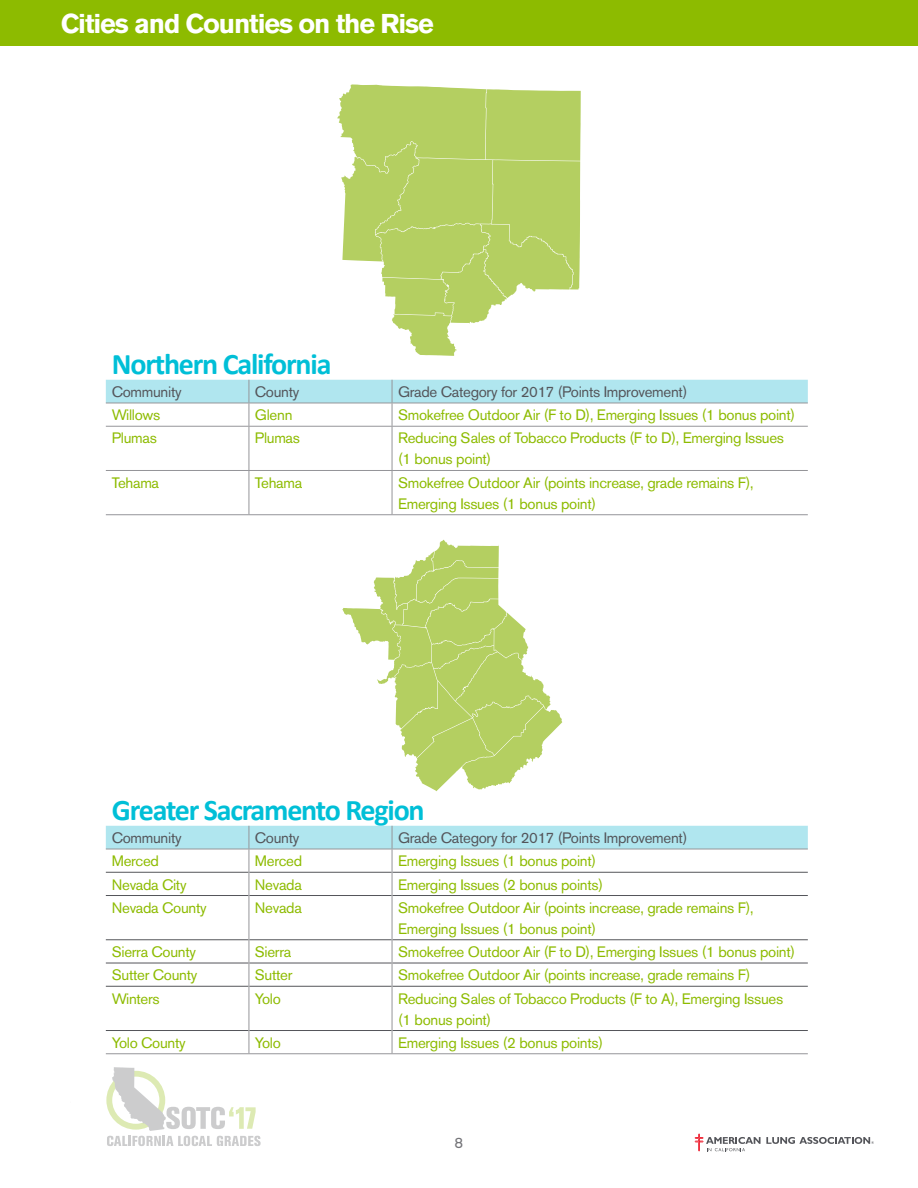
<style>
.page{position:relative;width:918px;height:1188px;background:#fff}
.page>*{position:absolute;margin:0;border:0;box-sizing:border-box;transform-origin:0 0}
.text{font:700 30px "Calibri";letter-spacing:-.04em;color:#00bfd7}
.Titles{font:700 27px "Akzidenz Grotesk BE";letter-spacing:-.04em;color:#fff}
.text-2{font:15px/21px "Akzidenz Grotesk BE";letter-spacing:-.02em;color:#8dbb00}
.text-3{font:15px "Akzidenz Grotesk BE";letter-spacing:-.02em;color:#54555a}
.t1{font:15px "Akzidenz Grotesk BE";color:#747478}
</style>
<div class="page">
<div style="left:0;top:0;width:918px;height:46px;background:#8dbb00"></div>
<svg style="left:106px;top:380px;width:702px;height:46px"></svg>
<hr style="left:106px;top:426px;width:143px;height:1px;background:#959599">
<hr style="left:249px;top:426px;width:143px;height:1px;background:#959599">
<hr style="left:249px;top:427px;width:1px;height:43px;background:#959599">
<hr style="left:392px;top:426px;width:416px;height:1px;background:#959599">
<hr style="left:392px;top:427px;width:1px;height:43px;background:#959599">
<hr style="left:106px;top:470px;width:143px;height:1px;background:#959599">
<hr style="left:249px;top:470px;width:143px;height:1px;background:#959599">
<hr style="left:249px;top:471px;width:1px;height:43px;background:#959599">
<hr style="left:392px;top:470px;width:416px;height:1px;background:#959599">
<hr style="left:392px;top:471px;width:1px;height:43px;background:#959599">
<hr style="left:106px;top:514px;width:143px;height:1px;background:#959599">
<hr style="left:249px;top:514px;width:143px;height:1px;background:#959599">
<hr style="left:392px;top:514px;width:416px;height:1px;background:#959599">
<hr style="left:106px;top:939px;width:143px;height:1px;background:#54555a">
<hr style="left:249px;top:939px;width:143px;height:1px;background:#54555a">
<hr style="left:106px;top:963px;width:143px;height:1px;background:#54555a">
<hr style="left:249px;top:963px;width:143px;height:1px;background:#54555a">
<hr style="left:106px;top:986px;width:143px;height:1px;background:#54555a">
<hr style="left:249px;top:986px;width:143px;height:1px;background:#54555a">
<hr style="left:106px;top:1030px;width:143px;height:1px;background:#54555a">
<hr style="left:249px;top:1030px;width:143px;height:1px;background:#54555a">
<hr style="left:392px;top:939px;width:416px;height:1px;background:#54555a">
<hr style="left:392px;top:963px;width:416px;height:1px;background:#54555a">
<hr style="left:392px;top:986px;width:416px;height:1px;background:#54555a">
<hr style="left:392px;top:1030px;width:416px;height:1px;background:#54555a">
<svg style="left:106px;top:826px;width:702px;height:70px"></svg>
<hr style="left:249px;top:896px;width:1px;height:44px;background:#959599">
<hr style="left:392px;top:896px;width:1px;height:44px;background:#959599">
<svg style="left:249px;top:940px;width:1px;height:46px"></svg>
<svg style="left:392px;top:940px;width:1px;height:46px"></svg>
<hr style="left:249px;top:986px;width:1px;height:45px;background:#959599">
<hr style="left:392px;top:986px;width:1px;height:45px;background:#959599">
<svg style="left:249px;top:1031px;width:1px;height:22px"></svg>
<svg style="left:392px;top:1031px;width:1px;height:22px"></svg>
<hr style="left:106px;top:1053px;width:143px;height:1px;background:#959599">
<hr style="left:249px;top:1053px;width:143px;height:1px;background:#959599">
<hr style="left:392px;top:1053px;width:416px;height:1px;background:#959599">
<svg style="left:337px;top:84px;width:244px;height:272px"></svg>
<svg style="left:342px;top:540px;width:220px;height:251px"></svg>
<svg style="left:106px;top:1067px;width:155px;height:79px"></svg>
<svg style="left:695px;top:1133px;width:179px;height:19px"></svg>
<p class="Titles" style="left:61px;top:8px;width:375px">Cities and Counties on the Rise</p>
<p class="text" style="left:112px;top:345px;width:221px">Northern California</p>
<p class="text-3" style="left:112px;top:383px;width:71px">Community</p>
<p class="text-3" style="left:255px;top:383px;width:46px">County</p>
<p class="text-3" style="left:398px;top:383px;width:291px">Grade Category for 2017 (Points Improvement)</p>
<p class="text-2" style="left:112px;top:405px;width:50px">Willows</p>
<p class="text-2" style="left:255px;top:405px;width:39px">Glenn</p>
<p class="text-2" style="left:398px;top:405px;width:399px">Smokefree Outdoor Air (F to D), Emerging Issues (1 bonus point)</p>
<p class="text-2" style="left:112px;top:428px;width:47px">Plumas</p>
<p class="text-2" style="left:255px;top:428px;width:47px">Plumas</p>
<p class="text-2" style="left:398px;top:428px;width:388px">Reducing Sales of Tobacco Products (F to D), Emerging Issues (1 bonus point)</p>
<p class="text-2" style="left:112px;top:472px;width:49px">Tehama</p>
<p class="text-2" style="left:255px;top:472px;width:49px">Tehama</p>
<p class="text-2" style="left:398px;top:472px;width:357px">Smokefree Outdoor Air (points increase, grade remains F),<br>Emerging Issues (1 bonus point)</p>
<p class="text" style="left:112px;top:791px;width:314px">Greater Sacramento Region</p>
<p class="text-3" style="left:112px;top:829px;width:71px">Community</p>
<p class="text-3" style="left:255px;top:829px;width:46px">County</p>
<p class="text-3" style="left:398px;top:829px;width:291px">Grade Category for 2017 (Points Improvement)</p>
<p class="text-2" style="left:112px;top:851px;width:49px">Merced</p>
<p class="text-2" style="left:255px;top:851px;width:49px">Merced</p>
<p class="text-2" style="left:398px;top:851px;width:200px">Emerging Issues (1 bonus point)</p>
<p class="text-2" style="left:112px;top:874px;width:76px">Nevada City</p>
<p class="text-2" style="left:255px;top:874px;width:48px">Nevada</p>
<p class="text-2" style="left:398px;top:874px;width:207px">Emerging Issues (2 bonus points)</p>
<p class="text-2" style="left:112px;top:897px;width:96px">Nevada County</p>
<p class="text-2" style="left:255px;top:897px;width:48px">Nevada</p>
<p class="text-2" style="left:398px;top:897px;width:357px">Smokefree Outdoor Air (points increase, grade remains F),<br>Emerging Issues (1 bonus point)</p>
<p class="text-2" style="left:112px;top:941px;width:86px">Sierra County</p>
<p class="text-2" style="left:255px;top:941px;width:38px">Sierra</p>
<p class="text-2" style="left:398px;top:941px;width:399px">Smokefree Outdoor Air (F to D), Emerging Issues (1 bonus point)</p>
<p class="text-2" style="left:112px;top:965px;width:87px">Sutter County</p>
<p class="text-2" style="left:255px;top:965px;width:39px">Sutter</p>
<p class="text-2" style="left:398px;top:965px;width:354px">Smokefree Outdoor Air (points increase, grade remains F)</p>
<p class="text-2" style="left:112px;top:988px;width:49px">Winters</p>
<p class="text-2" style="left:255px;top:988px;width:27px">Yolo</p>
<p class="text-2" style="left:398px;top:988px;width:387px">Reducing Sales of Tobacco Products (F to A), Emerging Issues</p>
<p class="text-2" style="left:398px;top:1009px;width:95px">(1 bonus point)</p>
<p class="text-2" style="left:112px;top:1032px;width:75px">Yolo County</p>
<p class="text-2" style="left:255px;top:1032px;width:27px">Yolo</p>
<p class="text-2" style="left:398px;top:1032px;width:207px">Emerging Issues (2 bonus points)</p>
<p class="t1" style="left:455px;top:1133px;width:10px">8</p>
</div>
